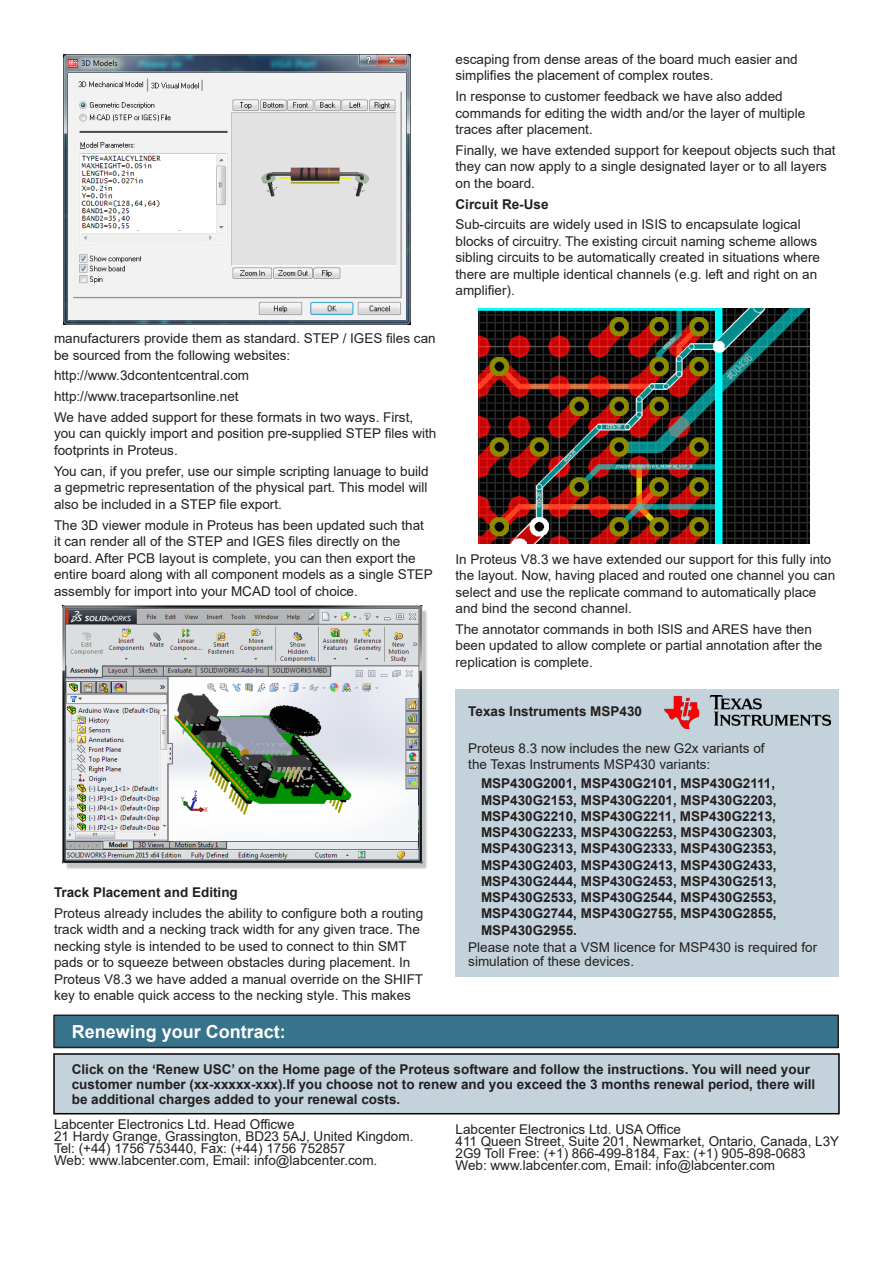
<style>
.page{position:relative;width:893px;height:1263px;background:#fff}
.page>*{position:absolute;margin:0;border:0;box-sizing:border-box;transform-origin:0 0}
.t1{font:700 18px "Arial";color:#fff}
.t2{font:13.5px/16.5px "Arial";color:#231f20}
.t3{font:700 13.5px/15px "Arial";color:#231f20}
</style>
<div class="page">
<img style="left:63px;top:605px;width:364px;height:264px">
<img style="left:478px;top:308px;width:331px;height:236px">
<img style="left:64px;top:54px;width:347px;height:271px">
<div style="left:455px;top:690px;width:384px;height:287px;background:#c4d3db"></div>
<img style="left:664px;top:696px;width:166px;height:32px">
<div style="left:54px;top:1054px;width:785px;height:60px;background:#c4d3db"></div>
<div style="left:53px;top:1053px;width:787px;height:61px;border:2px solid #000"></div>
<div style="left:54px;top:1015px;width:784px;height:32px;background:#37748b"></div>
<div style="left:53px;top:1014px;width:786px;height:34px;border:2px solid #231f20"></div>
<p class="t2" style="left:54px;top:330px;width:383px">manufacturers provide them as standard. STEP / IGES files can be sourced from the following websites:</p>
<p class="t2" style="left:54px;top:367px;width:197px">http://www.3dcontentcentral.com</p>
<p class="t2" style="left:54px;top:388px;width:186px">http://www.tracepartsonline.net</p>
<p class="t2" style="left:54px;top:409px;width:384px">We have added support for these formats in two ways. First, you can quickly import and position pre-supplied STEP files with footprints in Proteus.</p>
<p class="t2" style="left:54px;top:463px;width:376px;text-align:justify">You can, if you prefer, use our simple scripting lanuage to build a gepmetric representation of the physical part. This model will also be included in a STEP file export.</p>
<p class="t2" style="left:54px;top:516px;width:380px">The 3D viewer module in Proteus has been updated such that it can render all of the STEP and IGES files directly on the board. After PCB layout is complete, you can then export the entire board along with all component models as a single STEP assembly for import into your MCAD tool of choice.</p>
<p class="t3" style="left:54px;top:885px;width:185px">Track Placement and Editing</p>
<p class="t2" style="left:54px;top:904px;width:371px">Proteus already includes the ability to configure both a routing track width and a necking track width for any given trace. The necking style is intended to be used to connect to thin SMT pads or to squeeze between obstacles during placement. In Proteus V8.3 we have added a manual override on the SHIFT key to enable quick access to the necking style. This makes</p>
<p class="t1" style="left:72px;top:1019px;width:216px">Renewing your Contract:</p>
<p class="t2" style="left:455px;top:51px;width:344px">escaping from dense areas of the board much easier and simplifies the placement of complex routes.</p>
<p class="t2" style="left:455px;top:88px;width:351px">In response to customer feedback we have also added commands for editing the width and/or the layer of multiple traces after placement.</p>
<p class="t2" style="left:455px;top:142px;width:382px">Finally, we have extended support for keepout objects such that they can now apply to a single designated layer or to all layers on the board.</p>
<p class="t3" style="left:455px;top:196px;width:95px">Circuit Re-Use</p>
<p class="t2" style="left:455px;top:216px;width:366px">Sub-circuits are widely used in ISIS to encapsulate logical blocks of circuitry. The existing circuit naming scheme allows sibling circuits to be automatically created in situations where there are multiple identical channels (e.g. left and right on an amplifier).</p>
<p class="t2" style="left:455px;top:551px;width:381px">In Proteus V8.3 we have extended our support for this fully into the layout. Now, having placed and routed one channel you can select and use the replicate command to automatically place and bind the second channel.</p>
<p class="t2" style="left:455px;top:621px;width:368px">The annotator commands in both ISIS and ARES have then been updated to allow complete or partial annotation after the replication is complete.</p>
<p class="t3" style="left:468px;top:704px;width:175px">Texas Instruments MSP430</p>
<p class="t2" style="left:468px;top:740px;width:298px">Proteus 8.3 now includes the new G2x variants of</p>
<p class="t2" style="left:468px;top:756px;width:244px">the Texas Instruments MSP430 variants:</p>
<p class="t3" style="left:481px;top:776px;width:296px">MSP430G2001, MSP430G2101, MSP430G2111,</p>
<p class="t3" style="left:481px;top:792px;width:297px">MSP430G2153, MSP430G2201, MSP430G2203,</p>
<p class="t3" style="left:481px;top:809px;width:296px">MSP430G2210, MSP430G2211, MSP430G2213,</p>
<p class="t3" style="left:481px;top:825px;width:297px">MSP430G2233, MSP430G2253, MSP430G2303,</p>
<p class="t3" style="left:481px;top:841px;width:297px">MSP430G2313, MSP430G2333, MSP430G2353,</p>
<p class="t3" style="left:481px;top:857px;width:297px">MSP430G2403, MSP430G2413, MSP430G2433,</p>
<p class="t3" style="left:481px;top:874px;width:297px">MSP430G2444, MSP430G2453, MSP430G2513,</p>
<p class="t3" style="left:481px;top:890px;width:297px">MSP430G2533, MSP430G2544, MSP430G2553,</p>
<p class="t3" style="left:481px;top:906px;width:297px">MSP430G2744, MSP430G2755, MSP430G2855,</p>
<p class="t3" style="left:481px;top:922px;width:98px">MSP430G2955.</p>
<p class="t2" style="left:468px;top:941px;width:350px;line-height:13.5px">Please note that a VSM licence for MSP430 is required for simulation of these devices.</p>
<p class="t3" style="left:72px;top:1061px;width:745px">Click on the ‘Renew USC’ on the Home page of the Proteus software and follow the instructions. You will need your customer number (xx-xxxxx-xxx).If you choose not to renew and you exceed the 3 months renewal period, there will be additional charges added to your renewal costs.</p>
<p class="t2" style="left:54px;top:1118px;width:361px;line-height:12px">Labcenter Electronics Ltd. Head Officwe<br>21 Hardy Grange, Grassington, BD23 5AJ, United Kingdom.<br>Tel: (+44) 1756 753440, Fax: (+44) 1756 752857<br>Web: www.labcenter.com, Email: info@labcenter.com.</p>
<p class="t2" style="left:455px;top:1123px;width:385px;line-height:12px">Labcenter Electronics Ltd. USA Office<br>411 Queen Street, Suite 201, Newmarket, Ontario, Canada, L3Y 2G9 Toll Free: (+1) 866-499-8184, Fax: (+1) 905-898-0683<br>Web: www.labcenter.com, Email: info@labcenter.com</p>
</div>
